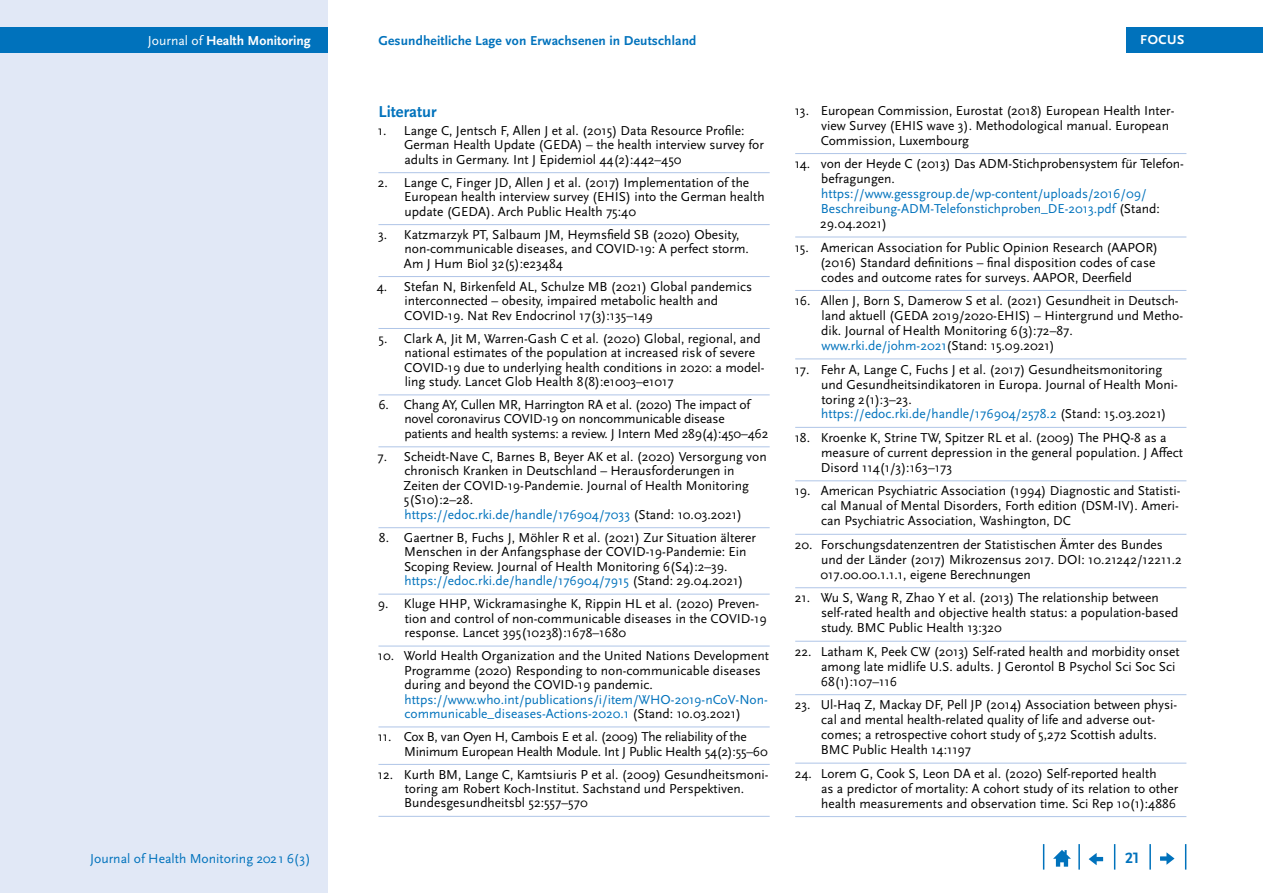
<style>
.page{position:relative;width:1263px;height:893px;background:#fff}
.page>*{position:absolute;margin:0;border:0;box-sizing:border-box;transform-origin:0 0}
.t1{font:700 16.5px "Scala Sans Pro";color:#0072bc}
.t2{font:700 15.75px "Scala Sans Pro";color:#0072bc}
.t3{font:13.65px "Scala Sans Pro";color:#0072bc}
.t4{font:700 13.65px "Scala Sans Pro";color:#fff}
.t5{font:13.5px/15px "Scala Sans Pro";color:#000}
.t6{font:13.5px/15px "Scala Sans Pro";color:#0072bc}
.t7{font:13.5px/14.5px "Scala Sans Pro";letter-spacing:-.02em;color:#000}
.t8{font:700 13.5px "Scala Sans Pro";letter-spacing:.01em;color:#0072bc}
.t9{font:700 13.5px "Scala Sans Pro";letter-spacing:.04em;color:#fff}
.s1{font-weight:400}
.s2{color:#0072bc}
.s3{color:#000}
</style>
<div class="page">
<div style="left:0;top:0;width:327px;height:893px;background:#e1e8f6"></div>
<div style="left:0;top:28px;width:327px;height:25px;background:#0072bc"></div>
<svg style="left:1185px;top:844px;width:1px;height:26px"></svg>
<hr style="left:1149px;top:844px;width:2px;height:26px;background:#0072bc">
<svg style="left:1114px;top:844px;width:1px;height:26px"></svg>
<hr style="left:1078px;top:844px;width:2px;height:26px;background:#0072bc">
<svg style="left:1043px;top:844px;width:1px;height:26px"></svg>
<svg style="left:1053px;top:850px;width:18px;height:17px"></svg>
<svg style="left:1089px;top:853px;width:14px;height:12px"></svg>
<svg style="left:1160px;top:852px;width:14px;height:13px"></svg>
<div style="left:1126px;top:28px;width:137px;height:25px;background:#0072bc"></div>
<hr style="left:795px;top:153px;width:391px;height:1px;background:#afc5e7">
<hr style="left:795px;top:237px;width:391px;height:1px;background:#afc5e7">
<hr style="left:795px;top:290px;width:391px;height:1px;background:#afc5e7">
<hr style="left:795px;top:359px;width:391px;height:1px;background:#afc5e7">
<hr style="left:795px;top:427px;width:391px;height:1px;background:#afc5e7">
<hr style="left:795px;top:480px;width:391px;height:1px;background:#afc5e7">
<hr style="left:795px;top:534px;width:391px;height:1px;background:#afc5e7">
<hr style="left:795px;top:587px;width:391px;height:1px;background:#afc5e7">
<hr style="left:795px;top:641px;width:391px;height:1px;background:#afc5e7">
<hr style="left:795px;top:694px;width:391px;height:1px;background:#afc5e7">
<hr style="left:795px;top:763px;width:391px;height:1px;background:#afc5e7">
<hr style="left:795px;top:816px;width:391px;height:1px;background:#afc5e7">
<hr style="left:378px;top:172px;width:392px;height:1px;background:#afc5e7">
<hr style="left:378px;top:224px;width:392px;height:1px;background:#afc5e7">
<hr style="left:378px;top:276px;width:392px;height:1px;background:#afc5e7">
<hr style="left:378px;top:328px;width:392px;height:1px;background:#afc5e7">
<hr style="left:378px;top:394px;width:392px;height:1px;background:#afc5e7">
<hr style="left:378px;top:446px;width:392px;height:1px;background:#afc5e7">
<hr style="left:378px;top:527px;width:392px;height:1px;background:#afc5e7">
<hr style="left:378px;top:594px;width:392px;height:1px;background:#afc5e7">
<hr style="left:378px;top:646px;width:392px;height:1px;background:#afc5e7">
<hr style="left:378px;top:727px;width:392px;height:1px;background:#afc5e7">
<hr style="left:378px;top:764px;width:392px;height:1px;background:#afc5e7">
<hr style="left:378px;top:816px;width:392px;height:1px;background:#afc5e7">
<p class="t4" style="left:148px;top:33px;width:164px"><span class="s1">Journal of</span> Health Monitoring</p>
<p class="t8" style="left:378px;top:33px;width:319px">Gesundheitliche Lage von Erwachsenen in Deutschland</p>
<p class="t1" style="left:379px;top:102px;width:60px">Literatur</p>
<p class="t5" style="left:404px;top:123px;width:361px;line-height:14.4px;text-indent:-26px">1. Lange C, Jentsch F, Allen J et al. (2015) Data Resource Profile:<br>German Health Update (GEDA) – the health interview survey for adults in Germany. Int J Epidemiol 44(2):442–450</p>
<p class="t5" style="left:404px;top:175px;width:362px;line-height:14.4px;text-indent:-26px">2. Lange C, Finger JD, Allen J et al. (2017) Implementation of the<br>European health interview survey (EHIS) into the German health update (GEDA). Arch Public Health 75:40</p>
<p class="t5" style="left:404px;top:227px;width:346px;line-height:14.4px;text-indent:-26px">3. Katzmarzyk PT, Salbaum JM, Heymsfield SB (2020) Obesity, non-communicable diseases, and COVID-19: A perfect storm.<br>Am J Hum Biol 32(5):e23484</p>
<p class="t5" style="left:404px;top:279px;width:349px;line-height:14.4px;text-indent:-28px">4. Stefan N, Birkenfeld AL, Schulze MB (2021) Global pandemics interconnected – obesity, impaired metabolic health and<br>COVID-19. Nat Rev Endocrinol 17(3):135–149</p>
<p class="t5" style="left:404px;top:331px;width:362px;line-height:14.4px;text-indent:-26px">5. Clark A, Jit M, Warren-Gash C et al. (2020) Global, regional, and national estimates of the population at increased risk of severe COVID-19 due to underlying health conditions in 2020: a model&shy;ling study. Lancet Glob Health 8(8):e1003–e1017</p>
<p class="t5" style="left:404px;top:397px;width:365px;line-height:14.4px;text-indent:-26px">6. Chang AY, Cullen MR, Harrington RA et al. (2020) The impact of novel coronavirus COVID-19 on noncommunicable disease patients and health systems: a review. J Intern Med 289(4):450–462</p>
<p class="t5" style="left:403px;top:449px;width:365px;line-height:14.4px;text-indent:-26px">7. Scheidt-Nave C, Barnes B, Beyer AK et al. (2020) Versorgung von chronisch Kranken in Deutschland – Herausforderungen in Zeiten der COVID-19-Pandemie. Journal of Health Monitoring 5(S10):2–28.<br><span class="s2">https://edoc.rki.de/handle/176904/7033</span> (Stand: 10.03.2021)</p>
<p class="t5" style="left:404px;top:530px;width:354px;line-height:14.4px;text-indent:-25px">8. Gaertner B, Fuchs J, Möhler R et al. (2021) Zur Situation älterer Menschen in der Anfangsphase der COVID-19-Pandemie: Ein Scoping Review. Journal of Health Monitoring 6(S4):2–39. <span class="s2">https://edoc.rki.de/handle/176904/7915</span> (Stand: 29.04.2021)</p>
<p class="t5" style="left:404px;top:597px;width:364px;line-height:14.4px;text-indent:-27px">9. Kluge HHP, Wickramasinghe K, Rippin HL et al. (2020) Preven&shy;tion and control of non-communicable diseases in the COVID-19 response. Lancet 395(10238):1678–1680</p>
<p class="t5" style="left:404px;top:648px;width:366px;line-height:14.4px;text-indent:-26px">10. World Health Organization and the United Nations Development<br>Programme (2020) Responding to non-communicable diseases during and beyond the COVID-19 pandemic.</p>
<p class="t6" style="left:404px;top:692px;width:365px;line-height:14.4px">https://www.who.int/publications/i/item/WHO-2019-nCoV-Non&shy;communicable_diseases-Actions-2020.1 <span class="s3">(Stand: 10.03.2021)</span></p>
<p class="t7" style="left:404px;top:729px;width:365px;text-indent:-26px">11. Cox B, van Oyen H, Cambois E et al. (2009) The reliability of the<br>Minimum European Health Module. Int J Public Health 54(2):55–60</p>
<p class="t5" style="left:404px;top:767px;width:366px;line-height:14.4px;text-indent:-26px">12. Kurth BM, Lange C, Kamtsiuris P et al. (2009) Gesundheitsmoni&shy;toring am Robert Koch-Institut. Sachstand und Perspektiven.<br>Bundesgesundheitsbl 52:557–570</p>
<p class="t9" style="left:1140px;top:32px;width:46px">FOCUS</p>
<p class="t5" style="left:821px;top:103px;width:355px;text-indent:-26px">13. European Commission, Eurostat (2018) European Health Inter&shy;view Survey (EHIS wave 3). Methodological manual. European<br>Commission, Luxembourg</p>
<p class="t5" style="left:821px;top:156px;width:363px;text-indent:-27px">14. von der Heyde C (2013) Das ADM-Stichprobensystem für Telefon&shy;befragungen.</p>
<p class="t6" style="left:820px;top:186px;width:341px">https://www.gessgroup.de/wp-content/uploads/2016/09/<br>Beschreibung-ADM-Telefonstichproben_DE-2013.pdf <span class="s3">(Stand:<br>29.04.2021)</span></p>
<p class="t5" style="left:820px;top:240px;width:340px;text-indent:-25px">15. American Association for Public Opinion Research (AAPOR) (2016) Standard definitions – final disposition codes of case codes and outcome rates for surveys. AAPOR, Deerfield</p>
<p class="t5" style="left:821px;top:293px;width:363px;text-indent:-27px">16. Allen J, Born S, Damerow S et al. (2021) Gesundheit in Deutsch&shy;land aktuell (GEDA 2019/2020-EHIS) – Hintergrund und Metho&shy;dik. Journal of Health Monitoring 6(3):72–87. <span class="s2">www.rki.de/johm-2021</span>(Stand: 15.09.2021)</p>
<p class="t5" style="left:821px;top:362px;width:358px;text-indent:-27px">17. Fehr A, Lange C, Fuchs J et al. (2017) Gesundheitsmonitoring und Gesundheitsindikatoren in Europa. Journal of Health Moni&shy;toring 2(1):3–23.<br><span class="s2">https://edoc.rki.de/handle/176904/2578.2</span> (Stand: 15.03.2021)</p>
<p class="t5" style="left:821px;top:430px;width:364px;text-indent:-26px">18. Kroenke K, Strine TW, Spitzer RL et al. (2009) The PHQ-8 as a measure of current depression in the general population. J Affect<br>Disord 114(1/3):163–173</p>
<p class="t5" style="left:821px;top:483px;width:361px;text-indent:-27px">19. American Psychiatric Association (1994) Diagnostic and Statisti&shy;cal Manual of Mental Disorders, Forth edition (DSM-IV). Ameri&shy;can Psychiatric Association, Washington, DC</p>
<p class="t5" style="left:820px;top:537px;width:363px;text-indent:-26px">20. Forschungsdatenzentren der Statistischen Ämter des Bundes und der Länder (2017) Mikrozensus 2017. DOI: 10.21242/12211.2<br>017.00.00.1.1.1, eigene Berechnungen</p>
<p class="t5" style="left:821px;top:590px;width:359px;text-indent:-26px">21. Wu S, Wang R, Zhao Y et al. (2013) The relationship between self-rated health and objective health status: a population-based study. BMC Public Health 13:320</p>
<p class="t5" style="left:821px;top:644px;width:360px;text-indent:-26px">22. Latham K, Peek CW (2013) Self-rated health and morbidity onset among late midlife U.S. adults. J Gerontol B Psychol Sci Soc Sci<br>68(1):107–116</p>
<p class="t5" style="left:821px;top:697px;width:358px;text-indent:-26px">23. Ul-Haq Z, Mackay DF, Pell JP (2014) Association between physi&shy;cal and mental health-related quality of life and adverse out&shy;comes; a retrospective cohort study of 5,272 Scottish adults.<br>BMC Public Health 14:1197</p>
<p class="t5" style="left:821px;top:766px;width:359px;text-indent:-26px">24. Lorem G, Cook S, Leon DA et al. (2020) Self-reported health<br>as a predictor of mortality: A cohort study of its relation to other health measurements and observation time. Sci Rep 10(1):4886</p>
<p class="t3" style="left:90px;top:850px;width:222px">Journal of Health Monitoring 2021 6(3)</p>
<p class="t2" style="left:1125px;top:849px;width:16px">21</p>
</div>
